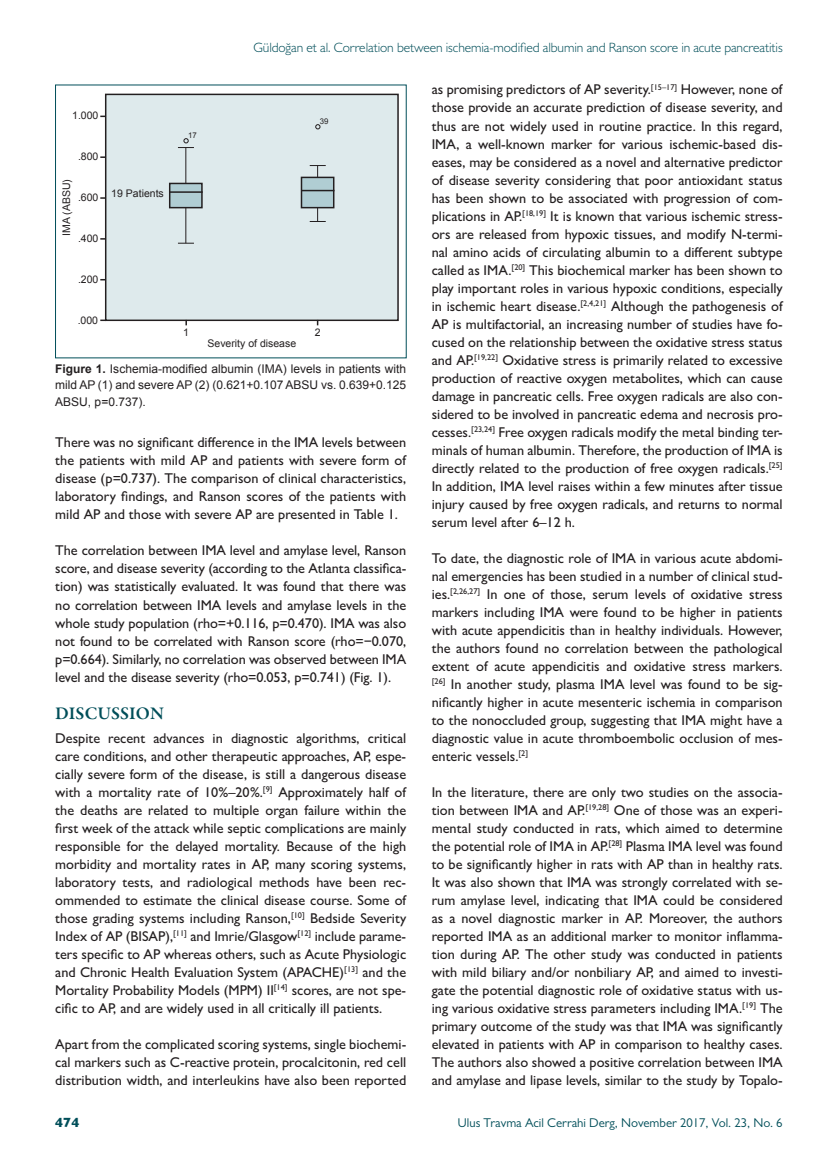
<style>
.page{position:relative;width:838px;height:1170px;background:#fff}
.page>*{position:absolute;margin:0;border:0;box-sizing:border-box;transform-origin:0 0}
.t1{font:600 18px "Garamond Premr Pro";color:#004e59}
.t2{font:500 14.25px/18px "Gill Sans MT Pro";color:#231f20;text-align:justify}
.t3{font:300 13.5px "Gill Sans MT Pro";letter-spacing:-.005em;color:#004e59}
.t4{font:800 13.5px "Gill Sans MT Pro";color:#004e59}
.t5{font:12.75px "Gill Sans MT Pro";color:#004e59}
.t6{font:12px/16.5px "Arial";color:#231f20;text-align:justify}
.t7{font:10.5px "Arial";color:#231f20}
.t8{font:7.8px "Arial";color:#231f20}
.s1{font-weight:700}
</style>
<div class="page">
<div style="left:106px;top:94px;width:292px;height:226px;background:#deeaec"></div>
<div style="left:105px;top:94px;width:294px;height:227px;border:2px solid #231f20"></div>
<svg style="left:100px;top:197px;width:6px;height:2px"></svg>
<svg style="left:100px;top:156px;width:6px;height:2px"></svg>
<svg style="left:100px;top:319px;width:6px;height:2px"></svg>
<hr style="left:185px;top:147px;width:1px;height:96px;background:#231f20">
<hr style="left:317px;top:165px;width:1px;height:56px;background:#231f20">
<svg style="left:178px;top:243px;width:16px;height:1px"></svg>
<svg style="left:310px;top:221px;width:16px;height:1px"></svg>
<svg style="left:310px;top:165px;width:16px;height:1px"></svg>
<div style="left:170px;top:183px;width:32px;height:25px;background:#b0cdd3"></div>
<div style="left:169px;top:183px;width:34px;height:25px;border:2px solid #231f20"></div>
<div style="left:301px;top:177px;width:33px;height:31px;background:#b0cdd3"></div>
<div style="left:301px;top:177px;width:33px;height:31px;border:2px solid #231f20"></div>
<hr style="left:169px;top:191px;width:34px;height:2px;background:#231f20">
<hr style="left:301px;top:190px;width:33px;height:1px;background:#231f20">
<svg style="left:178px;top:138px;width:16px;height:10px"></svg>
<svg style="left:315px;top:124px;width:5px;height:5px"></svg>
<p class="t3" style="left:253px;top:39px;width:530px">Güldoğan et al. Correlation between ischemia-modified albumin and Ranson score in acute pancreatitis</p>
<p class="t7" style="left:72px;top:109px;width:28px">1.000</p>
<p class="t7" style="left:78px;top:150px;width:22px">.800</p>
<p class="t7" style="left:60px;top:236px;width:58px;rotate:-90deg">IMA (ABSU)</p>
<p class="t7" style="left:78px;top:190px;width:22px">.600</p>
<p class="t7" style="left:78px;top:231px;width:22px">.400</p>
<p class="t7" style="left:78px;top:272px;width:22px">.200</p>
<p class="t7" style="left:78px;top:313px;width:22px">.000</p>
<p class="t7" style="left:111px;top:187px;width:54px">19 Patients</p>
<p class="t8" style="left:188px;top:130px;width:10px">17</p>
<p class="t8" style="left:320px;top:116px;width:10px">39</p>
<p class="t7" style="left:183px;top:326px;width:7px">1</p>
<p class="t7" style="left:315px;top:326px;width:7px">2</p>
<p class="t7" style="left:207px;top:337px;width:90px">Severity of disease</p>
<p class="t6" style="left:55px;top:360px;width:352px"><span class="s1">Figure 1.</span> Ischemia-modified albumin (IMA) levels in patients with mild AP (1) and severe AP (2) (0.621+0.107 ABSU vs. 0.639+0.125<br>ABSU, p=0.737).</p>
<p class="t2" style="left:55px;top:433px;width:352px">There was no significant difference in the IMA levels between the patients with mild AP and patients with severe form of disease (p=0.737). The comparison of clinical characteristics, laboratory findings, and Ranson scores of the patients with mild AP and those with severe AP are presented in Table 1.</p>
<p class="t2" style="left:55px;top:541px;width:352px">The correlation between IMA level and amylase level, Ranson score, and disease severity (according to the Atlanta classifica&shy;tion) was statistically evaluated. It was found that there was no correlation between IMA levels and amylase levels in the whole study population (rho=+0.116, p=0.470). IMA was also not found to be correlated with Ranson score (rho=−0.070, p=0.664). Similarly, no correlation was observed between IMA level and the disease severity (rho=0.053, p=0.741) (Fig. 1).</p>
<p class="t1" style="left:55px;top:702px;width:110px">DISCUSSION</p>
<p class="t2" style="left:55px;top:729px;width:352px">Despite recent advances in diagnostic algorithms, critical care conditions, and other therapeutic approaches, AP, espe&shy;cially severe form of the disease, is still a dangerous disease with a mortality rate of 10%–20%.<sup>[9]</sup> Approximately half of the deaths are related to multiple organ failure within the first week of the attack while septic complications are mainly responsible for the delayed mortality. Because of the high morbidity and mortality rates in AP, many scoring systems, laboratory tests, and radiological methods have been rec&shy;ommended to estimate the clinical disease course. Some of those grading systems including Ranson,<sup>[10]</sup> Bedside Severity Index of AP (BISAP),<sup>[11]</sup> and Imrie/Glasgow<sup>[12]</sup> include parame&shy;ters specific to AP whereas others, such as Acute Physiologic and Chronic Health Evaluation System (APACHE)<sup>[13]</sup> and the Mortality Probability Models (MPM) II<sup>[14]</sup> scores, are not spe&shy;cific to AP, and are widely used in all critically ill patients.</p>
<p class="t2" style="left:55px;top:1035px;width:352px">Apart from the complicated scoring systems, single biochemi&shy;cal markers such as C-reactive protein, procalcitonin, red cell distribution width, and interleukins have also been reported</p>
<p class="t2" style="left:432px;top:80px;width:352px">as promising predictors of AP severity.<sup>[15–17]</sup> However, none of those provide an accurate prediction of disease severity, and thus are not widely used in routine practice. In this regard, IMA, a well-known marker for various ischemic-based dis&shy;eases, may be considered as a novel and alternative predictor of disease severity considering that poor antioxidant status has been shown to be associated with progression of com&shy;plications in AP.<sup>[18,19]</sup> It is known that various ischemic stress&shy;ors are released from hypoxic tissues, and modify N-termi&shy;nal amino acids of circulating albumin to a different subtype called as IMA.<sup>[20]</sup> This biochemical marker has been shown to play important roles in various hypoxic conditions, especially in ischemic heart disease.<sup>[2,4,21]</sup> Although the pathogenesis of AP is multifactorial, an increasing number of studies have fo&shy;cused on the relationship between the oxidative stress status and AP.<sup>[19,22]</sup> Oxidative stress is primarily related to excessive production of reactive oxygen metabolites, which can cause damage in pancreatic cells. Free oxygen radicals are also con&shy;sidered to be involved in pancreatic edema and necrosis pro&shy;cesses.<sup>[23,24]</sup> Free oxygen radicals modify the metal binding ter&shy;minals of human albumin. Therefore, the production of IMA is directly related to the production of free oxygen radicals.<sup>[25] </sup>In addition, IMA level raises within a few minutes after tissue injury caused by free oxygen radicals, and returns to normal serum level after 6–12 h.</p>
<p class="t2" style="left:432px;top:548px;width:352px">To date, the diagnostic role of IMA in various acute abdomi&shy;nal emergencies has been studied in a number of clinical stud&shy;ies.<sup>[2,26,27]</sup> In one of those, serum levels of oxidative stress markers including IMA were found to be higher in patients with acute appendicitis than in healthy individuals. However, the authors found no correlation between the pathological extent of acute appendicitis and oxidative stress markers. <sup>[26]</sup> In another study, plasma IMA level was found to be sig&shy;nificantly higher in acute mesenteric ischemia in comparison to the nonoccluded group, suggesting that IMA might have a diagnostic value in acute thromboembolic occlusion of mes&shy;enteric vessels.<sup>[2]</sup></p>
<p class="t2" style="left:432px;top:783px;width:352px">In the literature, there are only two studies on the associa&shy;tion between IMA and AP.<sup>[19,28]</sup> One of those was an experi&shy;mental study conducted in rats, which aimed to determine the potential role of IMA in AP.<sup>[28]</sup> Plasma IMA level was found to be significantly higher in rats with AP than in healthy rats.<br>It was also shown that IMA was strongly correlated with se&shy;rum amylase level, indicating that IMA could be considered as a novel diagnostic marker in AP. Moreover, the authors reported IMA as an additional marker to monitor inflamma&shy;tion during AP. The other study was conducted in patients with mild biliary and/or nonbiliary AP, and aimed to investi&shy;gate the potential diagnostic role of oxidative status with us&shy;ing various oxidative stress parameters including IMA.<sup>[19]</sup> The primary outcome of the study was that IMA was significantly elevated in patients with AP in comparison to healthy cases.<br>The authors also showed a positive correlation between IMA and amylase and lipase levels, similar to the study by Topalo-</p>
<p class="t4" style="left:55px;top:1114px;width:26px">474</p>
<p class="t5" style="left:458px;top:1115px;width:326px">Ulus Travma Acil Cerrahi Derg, November 2017, Vol. 23, No. 6</p>
</div>
